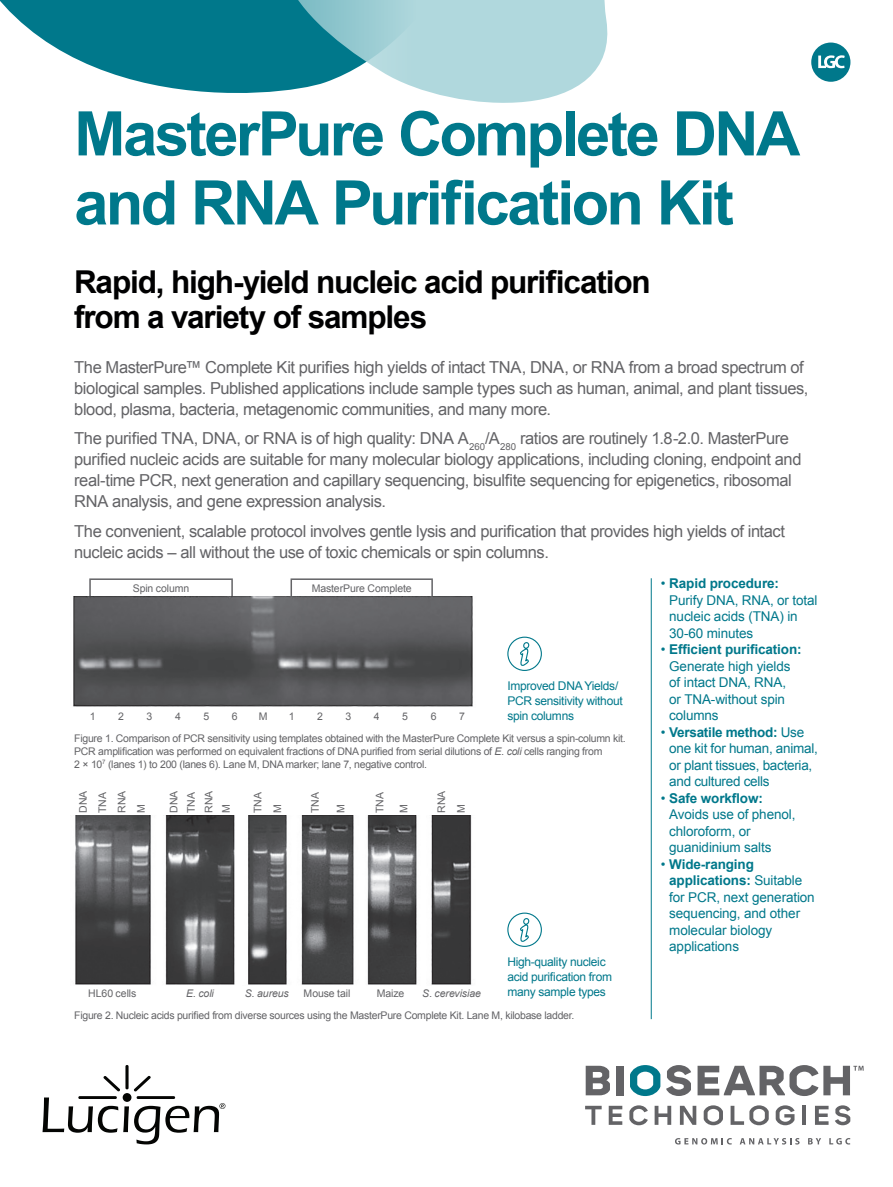
<style>
.page{position:relative;width:893px;height:1187px;background:#fff}
.page>*{position:absolute;margin:0;border:0;box-sizing:border-box;transform-origin:0 0}
.Cover_and_internal_h{font:700 61.5px/69px "Arial";letter-spacing:-.04em;color:#00788b}
.Cover_and_internal_h-2{font:700 31.5px/34.5px "Arial";letter-spacing:-.035em;color:#000001}
.Body_text__black_sha{font:16.5px/21px "Arial";letter-spacing:-.025em;color:#636366}
.Body_bullet_list__te{font:13.5px/16.5px "Arial";letter-spacing:-.01em;color:#00788b}
.Feature_chart_or_sta{font:12px/15px "Arial";letter-spacing:-.025em;color:#00788b}
.Figure_Legend{font:10.5px/12.6px "Arial";letter-spacing:-.025em;color:#636366}
.Body_text__black_sha-2{font:10.5px "Arial";letter-spacing:-.005em;color:#636366}
.Body_text__black_sha-3{font:italic 10.5px "Arial";letter-spacing:-.01em;color:#636366}
.s1{font-style:italic}
.s2{font-weight:700}
</style>
<div class="page">
<svg style="left:811px;top:43px;width:39px;height:39px"></svg>
<svg style="left:675px;top:1138px;width:57px;height:6px"></svg>
<svg style="left:740px;top:1138px;width:60px;height:6px"></svg>
<svg style="left:808px;top:1138px;width:13px;height:6px"></svg>
<svg style="left:829px;top:1138px;width:21px;height:6px"></svg>
<svg style="left:585px;top:1105px;width:17px;height:19px"></svg>
<svg style="left:609px;top:1105px;width:13px;height:19px"></svg>
<svg style="left:629px;top:1105px;width:19px;height:20px"></svg>
<svg style="left:655px;top:1105px;width:16px;height:19px"></svg>
<svg style="left:680px;top:1105px;width:16px;height:19px"></svg>
<svg style="left:704px;top:1105px;width:19px;height:20px"></svg>
<svg style="left:731px;top:1105px;width:38px;height:20px"></svg>
<svg style="left:776px;top:1105px;width:19px;height:20px"></svg>
<hr style="left:802px;top:1105px;width:4px;height:19px;background:#636366">
<svg style="left:815px;top:1105px;width:13px;height:19px"></svg>
<svg style="left:835px;top:1105px;width:15px;height:20px"></svg>
<svg style="left:586px;top:1065px;width:24px;height:30px"></svg>
<div style="left:616px;top:1065px;width:7px;height:30px;background:#636366"></div>
<svg style="left:630px;top:1065px;width:30px;height:30px"></svg>
<svg style="left:666px;top:1065px;width:25px;height:30px"></svg>
<svg style="left:698px;top:1065px;width:166px;height:30px"></svg>
<hr style="left:651px;top:578px;width:1px;height:441px;background:#00788b">
<svg style="left:0;top:0;width:247px;height:93px;fill:#00788b"></svg>
<svg style="left:247px;top:0;width:361px;height:103px;background:#94c8cf"></svg>
<svg style="left:43px;top:1065px;width:182px;height:79px"></svg>
<svg style="left:123px;top:1092px;width:8px;height:9px"></svg>
<div style="left:507px;top:636px;width:35px;height:35px;border:1px solid #00788b;border-radius:50%"></div>
<svg style="left:520px;top:642px;width:10px;height:24px"></svg>
<div style="left:507px;top:912px;width:35px;height:34px;border:1px solid #00788b;border-radius:50%"></div>
<svg style="left:520px;top:918px;width:10px;height:24px"></svg>
<hr style="left:89px;top:578px;width:144px;height:2px;background:#636366">
<svg style="left:89px;top:580px;width:2px;height:16px"></svg>
<svg style="left:231px;top:580px;width:2px;height:16px"></svg>
<hr style="left:291px;top:578px;width:142px;height:2px;background:#636366">
<svg style="left:291px;top:580px;width:1px;height:16px"></svg>
<svg style="left:431px;top:580px;width:2px;height:16px"></svg>
<img style="left:73px;top:596px;width:400px;height:111px">
<img style="left:75px;top:815px;width:397px;height:170px">
<p class="Cover_and_internal_h" style="left:74px;top:101px;width:728px">MasterPure Complete DNA and RNA Purification Kit</p>
<p class="Cover_and_internal_h-2" style="left:74px;top:266px;width:578px">Rapid, high-yield nucleic acid purification from a variety of samples</p>
<p class="Body_text__black_sha" style="left:74px;top:356px;width:736px">The MasterPure™ Complete Kit purifies high yields of intact TNA, DNA, or RNA from a broad spectrum of biological samples. Published applications include sample types such as human, animal, and plant tissues, blood, plasma, bacteria, metagenomic communities, and many more.</p>
<p class="Body_text__black_sha" style="left:74px;top:428px;width:729px">The purified TNA, DNA, or RNA is of high quality: DNA A<sub>260</sub>/A<sub>280</sub> ratios are routinely 1.8-2.0. MasterPure purified nucleic acids are suitable for many molecular biology applications, including cloning, endpoint and real-time PCR, next generation and capillary sequencing, bisulfite sequencing for epigenetics, ribosomal RNA analysis, and gene expression analysis.</p>
<p class="Body_text__black_sha" style="left:74px;top:520px;width:712px">The convenient, scalable protocol involves gentle lysis and purification that provides high yields of intact nucleic acids – all without the use of toxic chemicals or spin columns.</p>
<p class="Body_text__black_sha-2" style="left:133px;top:581px;width:58px">Spin column</p>
<p class="Body_text__black_sha-2" style="left:312px;top:581px;width:102px">MasterPure Complete</p>
<p class="Body_text__black_sha-2" style="left:90px;top:709px;width:7px">1</p>
<p class="Body_text__black_sha-2" style="left:118px;top:709px;width:7px">2</p>
<p class="Body_text__black_sha-2" style="left:147px;top:709px;width:7px">3</p>
<p class="Body_text__black_sha-2" style="left:175px;top:709px;width:7px">4</p>
<p class="Body_text__black_sha-2" style="left:203px;top:709px;width:7px">5</p>
<p class="Body_text__black_sha-2" style="left:232px;top:709px;width:7px">6</p>
<p class="Body_text__black_sha-2" style="left:259px;top:709px;width:10px">M</p>
<p class="Body_text__black_sha-2" style="left:289px;top:709px;width:7px">1</p>
<p class="Body_text__black_sha-2" style="left:317px;top:709px;width:7px">2</p>
<p class="Body_text__black_sha-2" style="left:345px;top:709px;width:7px">3</p>
<p class="Body_text__black_sha-2" style="left:374px;top:709px;width:7px">4</p>
<p class="Body_text__black_sha-2" style="left:402px;top:709px;width:7px">5</p>
<p class="Body_text__black_sha-2" style="left:431px;top:709px;width:7px">6</p>
<p class="Body_text__black_sha-2" style="left:459px;top:709px;width:7px">7</p>
<p class="Feature_chart_or_sta" style="left:507px;top:678px;width:117px">Improved DNA Yields/<br>PCR sensitivity without spin columns</p>
<p class="Figure_Legend" style="left:74px;top:732px;width:553px">Figure 1. Comparison of PCR sensitivity using templates obtained with the MasterPure Complete Kit versus a spin-column kit.<br>PCR amplification was performed on equivalent fractions of DNA purified from serial dilutions of <span class="s1">E. coli</span> cells ranging from<br>2 × 10<sup>7</sup> (lanes 1) to 200 (lanes 6). Lane M, DNA marker; lane 7, negative control.</p>
<p class="Body_text__black_sha-2" style="left:76px;top:812px;width:24px;rotate:-90deg">DNA</p>
<p class="Body_text__black_sha-2" style="left:95px;top:812px;width:23px;rotate:-90deg">TNA</p>
<p class="Body_text__black_sha-2" style="left:115px;top:812px;width:24px;rotate:-90deg">RNA</p>
<p class="Body_text__black_sha-2" style="left:134px;top:812px;width:10px;rotate:-90deg">M</p>
<p class="Body_text__black_sha-2" style="left:167px;top:812px;width:24px;rotate:-90deg">DNA</p>
<p class="Body_text__black_sha-2" style="left:184px;top:812px;width:23px;rotate:-90deg">TNA</p>
<p class="Body_text__black_sha-2" style="left:202px;top:812px;width:24px;rotate:-90deg">RNA</p>
<p class="Body_text__black_sha-2" style="left:219px;top:812px;width:10px;rotate:-90deg">M</p>
<p class="Body_text__black_sha-2" style="left:251px;top:812px;width:23px;rotate:-90deg">TNA</p>
<p class="Body_text__black_sha-2" style="left:270px;top:812px;width:10px;rotate:-90deg">M</p>
<p class="Body_text__black_sha-2" style="left:308px;top:812px;width:23px;rotate:-90deg">TNA</p>
<p class="Body_text__black_sha-2" style="left:334px;top:812px;width:10px;rotate:-90deg">M</p>
<p class="Body_text__black_sha-2" style="left:373px;top:812px;width:23px;rotate:-90deg">TNA</p>
<p class="Body_text__black_sha-2" style="left:397px;top:812px;width:10px;rotate:-90deg">M</p>
<p class="Body_text__black_sha-2" style="left:435px;top:812px;width:24px;rotate:-90deg">RNA</p>
<p class="Body_text__black_sha-2" style="left:454px;top:812px;width:10px;rotate:-90deg">M</p>
<p class="Body_text__black_sha-2" style="left:88px;top:985px;width:50px">HL60 cells</p>
<p class="Body_text__black_sha-3" style="left:186px;top:986px;width:29px">E. coli</p>
<p class="Body_text__black_sha-3" style="left:245px;top:986px;width:45px">S. aureus</p>
<p class="Body_text__black_sha-2" style="left:304px;top:985px;width:48px">Mouse tail</p>
<p class="Body_text__black_sha-2" style="left:377px;top:985px;width:29px">Maize</p>
<p class="Body_text__black_sha-3" style="left:422px;top:986px;width:60px">S. cerevisiae</p>
<p class="Feature_chart_or_sta" style="left:507px;top:954px;width:106px">High-quality nucleic acid purification from many sample types</p>
<p class="Figure_Legend" style="left:74px;top:1009px;width:502px">Figure 2. Nucleic acids purified from diverse sources using the MasterPure Complete Kit. Lane M, kilobase ladder.</p>
<p class="Body_bullet_list__te" style="left:669px;top:575px;width:150px;text-indent:-9px">• <span class="s2">Rapid procedure:<br></span>Purify DNA, RNA, or total nucleic acids (TNA) in<br>30-60 minutes</p>
<p class="Body_bullet_list__te" style="left:669px;top:641px;width:134px;text-indent:-9px">• <span class="s2">Efficient purification:<br></span>Generate high yields of intact DNA, RNA,<br>or TNA-without spin columns</p>
<p class="Body_bullet_list__te" style="left:669px;top:723px;width:150px;text-indent:-9px">• <span class="s2">Versatile method:</span> Use one kit for human, animal, or plant tissues, bacteria, and cultured cells</p>
<p class="Body_bullet_list__te" style="left:669px;top:789px;width:128px;text-indent:-9px">• <span class="s2">Safe workflow:<br></span>Avoids use of phenol, chloroform, or guanidinium salts</p>
<p class="Body_bullet_list__te" style="left:669px;top:855px;width:147px;text-indent:-9px">• <span class="s2">Wide-ranging applications:</span> Suitable for PCR, next generation sequencing, and other molecular biology applications</p>
</div>
